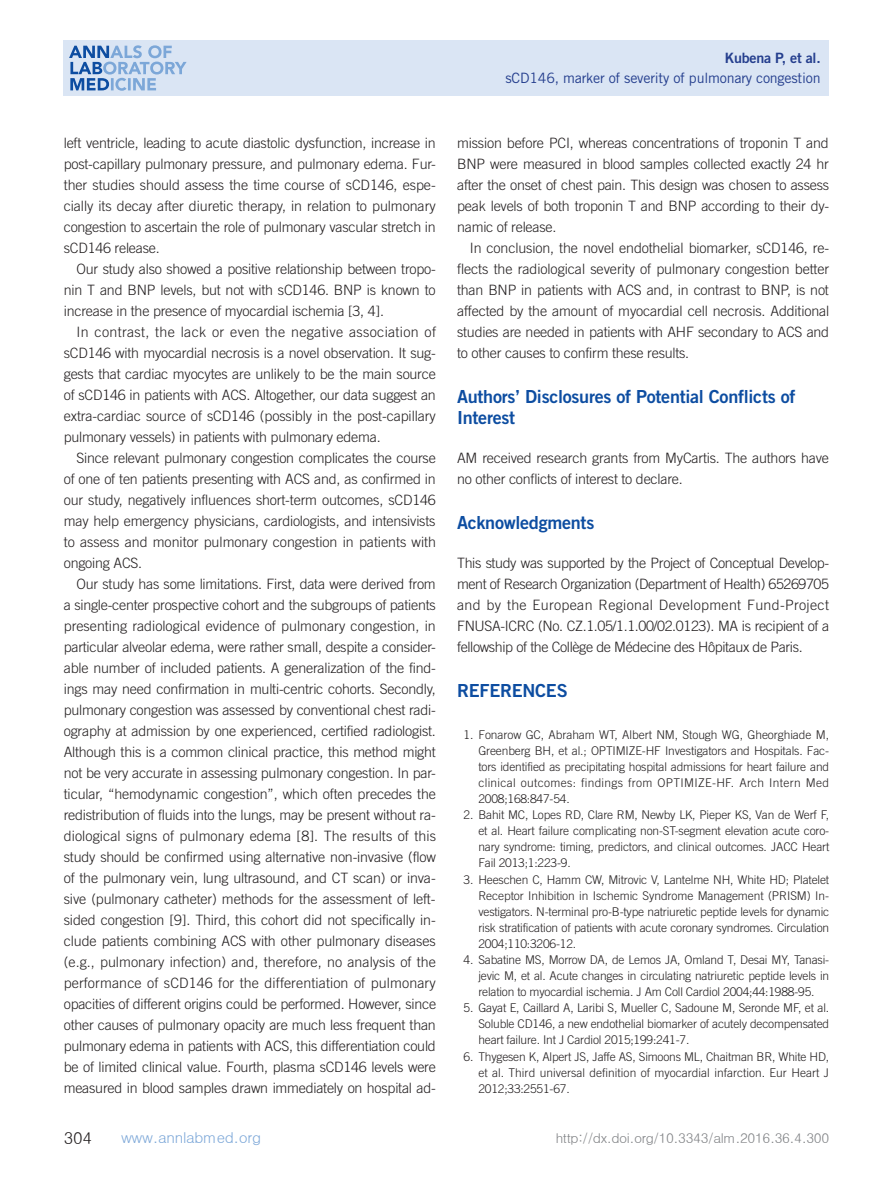
<style>
.page{position:relative;width:893px;height:1191px;background:#fff}
.page>*{position:absolute;margin:0;border:0;box-sizing:border-box;transform-origin:0 0}
.본문대제목{font:18px/21px "Trade Gothic LT Std Bd 2";letter-spacing:-.015em;color:#0d4da1}
.본문_0{font:18px "Trade Gothic LT Std Bd 2";letter-spacing:-.015em;color:#0d4da1}
.t1{font:16.5px "Dotum";color:#231f20}
.t2{font:15px "Dotum";letter-spacing:-.02em;color:#7ca7d8}
.본문{font:300 14.25px/21px "Trade Gothic LT Std";letter-spacing:-.015em;color:#231f20;text-align:justify}
.본문_0-2{font:300 14.25px/21px "Trade Gothic LT Std";letter-spacing:-.015em;color:#231f20}
.t3{font:14.25px "Trade Gothic LT Std";letter-spacing:-.015em;color:#253f8e}
.t4{font:14.25px "Trade Gothic LT Std Bd 2";letter-spacing:-.015em;color:#253f8e}
.t5{font:13.5px "Dotum";letter-spacing:-.03em;color:#808285}
.참고문헌_1{font:300 12px/16px "Trade Gothic LT Std";letter-spacing:-.015em;color:#231f20;text-align:justify}
</style>
<div class="page">
<div style="left:64px;top:40px;width:765px;height:56px;background:#dae5f4"></div>
<svg style="left:69px;top:45px;width:118px;height:46px"></svg>
<p class="본문" style="left:64px;top:132px;width:374px">left ventricle, leading to acute diastolic dysfunction, increase in post-capillary pulmonary pressure, and pulmonary edema. Fur&shy;ther studies should assess the time course of sCD146, espe&shy;cially its decay after diuretic therapy, in relation to pulmonary congestion to ascertain the role of pulmonary vascular stretch in sCD146 release.</p>
<p class="본문" style="left:64px;top:258px;width:374px;text-indent:13px">Our study also showed a positive relationship between tropo&shy;nin T and BNP levels, but not with sCD146. BNP is known to increase in the presence of myocardial ischemia [3, 4].</p>
<p class="본문" style="left:64px;top:321px;width:374px;text-indent:13px">In contrast, the lack or even the negative association of sCD146 with myocardial necrosis is a novel observation. It sug&shy;gests that cardiac myocytes are unlikely to be the main source of sCD146 in patients with ACS. Altogether, our data suggest an extra-cardiac source of sCD146 (possibly in the post-capillary pulmonary vessels) in patients with pulmonary edema.</p>
<p class="본문" style="left:64px;top:447px;width:374px;text-indent:13px">Since relevant pulmonary congestion complicates the course of one of ten patients presenting with ACS and, as confirmed in our study, negatively influences short-term outcomes, sCD146 may help emergency physicians, cardiologists, and intensivists to assess and monitor pulmonary congestion in patients with ongoing ACS.</p>
<p class="본문" style="left:64px;top:573px;width:374px;text-indent:13px">Our study has some limitations. First, data were derived from a single-center prospective cohort and the subgroups of patients presenting radiological evidence of pulmonary congestion, in particular alveolar edema, were rather small, despite a consider&shy;able number of included patients. A generalization of the find&shy;ings may need confirmation in multi-centric cohorts. Secondly, pulmonary congestion was assessed by conventional chest radi&shy;ography at admission by one experienced, certified radiologist.<br>Although this is a common clinical practice, this method might not be very accurate in assessing pulmonary congestion. In par&shy;ticular, “hemodynamic congestion”, which often precedes the redistribution of fluids into the lungs, may be present without ra&shy;diological signs of pulmonary edema [8]. The results of this study should be confirmed using alternative non-invasive (flow of the pulmonary vein, lung ultrasound, and CT scan) or inva&shy;sive (pulmonary catheter) methods for the assessment of left&shy;sided congestion [9]. Third, this cohort did not specifically in&shy;clude patients combining ACS with other pulmonary diseases (e.g., pulmonary infection) and, therefore, no analysis of the performance of sCD146 for the differentiation of pulmonary opacities of different origins could be performed. However, since other causes of pulmonary opacity are much less frequent than pulmonary edema in patients with ACS, this differentiation could be of limited clinical value. Fourth, plasma sCD146 levels were measured in blood samples drawn immediately on hospital ad-</p>
<p class="t4" style="left:725px;top:49px;width:97px">Kubena P, et al.</p>
<p class="t3" style="left:505px;top:69px;width:317px">sCD146, marker of severity of pulmonary congestion</p>
<p class="본문" style="left:457px;top:132px;width:374px">mission before PCI, whereas concentrations of troponin T and BNP were measured in blood samples collected exactly 24 hr after the onset of chest pain. This design was chosen to assess peak levels of both troponin T and BNP according to their dy&shy;namic of release.</p>
<p class="본문" style="left:457px;top:237px;width:374px;text-indent:13px">In conclusion, the novel endothelial biomarker, sCD146, re&shy;flects the radiological severity of pulmonary congestion better than BNP in patients with ACS and, in contrast to BNP, is not affected by the amount of myocardial cell necrosis. Additional studies are needed in patients with AHF secondary to ACS and to other causes to confirm these results.</p>
<p class="본문대제목" style="left:457px;top:386px;width:340px">Authors’ Disclosures of Potential Conflicts of<br>Interest</p>
<p class="본문_0-2" style="left:457px;top:447px;width:373px">AM received research grants from MyCartis. The authors have no other conflicts of interest to declare.</p>
<p class="본문_0" style="left:457px;top:511px;width:139px">Acknowledgments</p>
<p class="본문_0-2" style="left:457px;top:552px;width:374px;text-align:justify">This study was supported by the Project of Conceptual Develop&shy;ment of Research Organization (Department of Health) 65269705 and by the European Regional Development Fund-Project FNUSA-ICRC (No. CZ.1.05/1.1.00/02.0123). MA is recipient of a fellowship of the Collège de Médecine des Hôpitaux de Paris.</p>
<p class="본문대제목" style="left:457px;top:680px;width:112px">REFERENCES</p>
<p class="참고문헌_1" style="left:478px;top:726px;width:352px;text-indent:-15px">1. Fonarow GC, Abraham WT, Albert NM, Stough WG, Gheorghiade M, Greenberg BH, et al.; OPTIMIZE-HF Investigators and Hospitals. Fac&shy;tors identified as precipitating hospital admissions for heart failure and clinical outcomes: findings from OPTIMIZE-HF. Arch Intern Med 2008;168:847-54.</p>
<p class="참고문헌_1" style="left:478px;top:806px;width:352px;text-indent:-15px">2. Bahit MC, Lopes RD, Clare RM, Newby LK, Pieper KS, Van de Werf F, et al. Heart failure complicating non-ST-segment elevation acute coro&shy;nary syndrome: timing, predictors, and clinical outcomes. JACC Heart Fail 2013;1:223-9.</p>
<p class="참고문헌_1" style="left:478px;top:871px;width:352px;text-indent:-15px">3. Heeschen C, Hamm CW, Mitrovic V, Lantelme NH, White HD; Platelet Receptor Inhibition in Ischemic Syndrome Management (PRISM) In&shy;vestigators. N-terminal pro-B-type natriuretic peptide levels for dynamic risk stratification of patients with acute coronary syndromes. Circulation 2004;110:3206-12.</p>
<p class="참고문헌_1" style="left:478px;top:951px;width:352px;text-indent:-15px">4. Sabatine MS, Morrow DA, de Lemos JA, Omland T, Desai MY, Tanasi&shy;jevic M, et al. Acute changes in circulating natriuretic peptide levels in relation to myocardial ischemia. J Am Coll Cardiol 2004;44:1988-95.</p>
<p class="참고문헌_1" style="left:478px;top:999px;width:352px;text-indent:-15px">5. Gayat E, Caillard A, Laribi S, Mueller C, Sadoune M, Seronde MF, et al.<br>Soluble CD146, a new endothelial biomarker of acutely decompensated heart failure. Int J Cardiol 2015;199:241-7.</p>
<p class="참고문헌_1" style="left:478px;top:1048px;width:352px;text-indent:-15px">6. Thygesen K, Alpert JS, Jaffe AS, Simoons ML, Chaitman BR, White HD, et al. Third universal definition of myocardial infarction. Eur Heart J 2012;33:2551-67.</p>
<p class="t1" style="left:64px;top:1129px;width:30px">304</p>
<p class="t2" style="left:121px;top:1130px;width:142px">www.annlabmed.org</p>
<p class="t5" style="left:556px;top:1131px;width:275px">http://dx.doi.org/10.3343/alm.2016.36.4.300</p>
</div>
